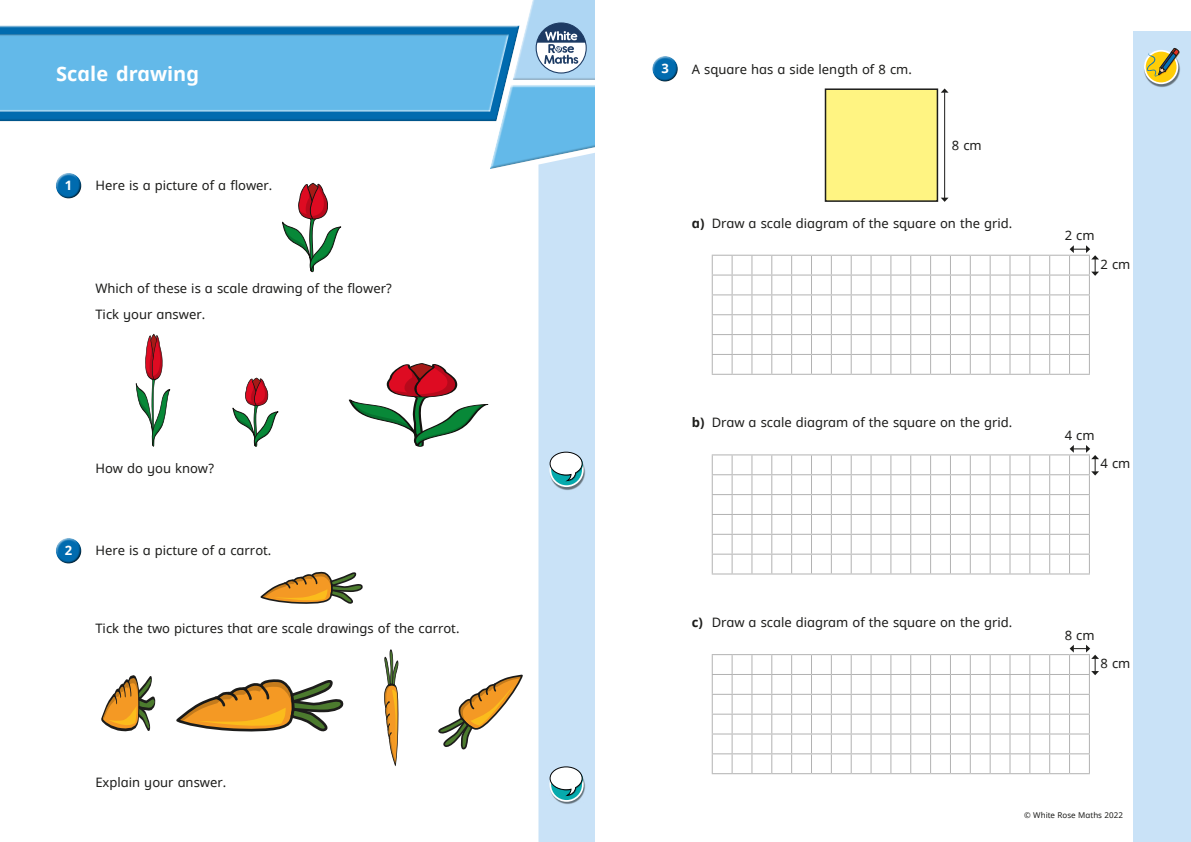
<style>
.page{position:relative;width:1191px;height:842px;background:#fff}
.page>*{position:absolute;margin:0;border:0;box-sizing:border-box;transform-origin:0 0}
.t1{font:20px "White Rose Noto bold";color:#fff}
.t2{font:13px/25.7px "White Rose Noto regular";color:#1d1d1b}
.t3{font:13px "White Rose Noto bold";color:#fff}
.t4{font:8px "White Rose Noto regular";color:#1d1d1b}
.s1{font-family:"White Rose Noto bold"}
</style>
<div class="page">
<div style="left:1133px;top:31px;width:58px;height:811px;background:#c9e2f7"></div>
<svg style="left:0;top:0;width:595px;height:169px"></svg>
<div style="left:538px;top:144px;width:57px;height:698px;background:#c9e2f7"></div>
<div style="left:56px;top:172px;width:26px;height:21px;background:#fff;opacity:.75"></div>
<div style="left:56px;top:177px;width:27px;height:22px;background:#1d1d1b;opacity:.75"></div>
<div style="left:56px;top:537px;width:26px;height:21px;background:#fff;opacity:.75"></div>
<div style="left:56px;top:542px;width:27px;height:22px;background:#1d1d1b;opacity:.75"></div>
<div style="left:652px;top:56px;width:26px;height:20px;background:#fff;opacity:.75"></div>
<div style="left:652px;top:60px;width:27px;height:23px;background:#1d1d1b;opacity:.75"></div>
<div style="left:825px;top:89px;width:112px;height:112px;background:#fff482"></div>
<div style="left:824px;top:88px;width:114px;height:114px;border:2px solid #1d1d1b"></div>
<hr style="left:944px;top:92px;width:1px;height:106px;background:#1d1d1b">
<svg style="left:941px;top:88px;width:7px;height:5px"></svg>
<svg style="left:941px;top:198px;width:7px;height:4px"></svg>
<svg style="left:711px;top:245px;width:388px;height:130px"></svg>
<svg style="left:711px;top:445px;width:388px;height:129px"></svg>
<svg style="left:711px;top:645px;width:388px;height:129px"></svg>
<img style="left:1154px;top:51px;width:26px;height:36px">
<svg style="left:1144px;top:48px;width:35px;height:37px"></svg>
<img style="left:549px;top:768px;width:37px;height:37px">
<svg style="left:550px;top:768px;width:33px;height:33px"></svg>
<div style="left:549px;top:767px;width:34px;height:35px;border:2px solid #fff;border-radius:50%"></div>
<svg style="left:550px;top:767px;width:33px;height:29px"></svg>
<img style="left:549px;top:453px;width:37px;height:37px">
<svg style="left:550px;top:454px;width:33px;height:32px"></svg>
<div style="left:549px;top:453px;width:34px;height:34px;border:2px solid #fff;border-radius:50%"></div>
<svg style="left:550px;top:452px;width:33px;height:29px"></svg>
<svg style="left:282px;top:183px;width:59px;height:89px"></svg>
<svg style="left:232px;top:378px;width:47px;height:69px"></svg>
<svg style="left:348px;top:363px;width:141px;height:84px"></svg>
<svg style="left:136px;top:334px;width:34px;height:113px"></svg>
<svg style="left:260px;top:571px;width:103px;height:33px"></svg>
<svg style="left:176px;top:679px;width:168px;height:53px"></svg>
<svg style="left:101px;top:675px;width:54px;height:57px"></svg>
<svg style="left:438px;top:674px;width:85px;height:76px"></svg>
<svg style="left:384px;top:649px;width:15px;height:118px"></svg>
<h1 class="t1" style="left:56px;top:59px;width:144px">Scale drawing</h1>
<p class="t3" style="left:65px;top:176px;width:9px">1</p>
<p class="t2" style="left:95px;top:172px;width:178px">Here is a picture of a flower.</p>
<p class="t2" style="left:95px;top:275px;width:298px">Which of these is a scale drawing of the flower?<br>Tick your answer.</p>
<p class="t2" style="left:95px;top:455px;width:120px">How do you know?</p>
<p class="t3" style="left:65px;top:541px;width:9px">2</p>
<p class="t2" style="left:95px;top:537px;width:177px">Here is a picture of a carrot.</p>
<p class="t2" style="left:95px;top:614px;width:365px">Tick the two pictures that are scale drawings of the carrot.</p>
<p class="t2" style="left:95px;top:768px;width:132px">Explain your answer.</p>
<p class="t3" style="left:661px;top:59px;width:9px">3</p>
<p class="t2" style="left:692px;top:56px;width:221px">A square has a side length of 8 cm.</p>
<p class="t2" style="left:952px;top:132px;width:31px">8 cm</p>
<p class="t2" style="left:692px;top:210px;width:322px"><span class="s1">a)</span> Draw a scale diagram of the square on the grid.</p>
<p class="t2" style="left:1064px;top:222px;width:31px">2 cm</p>
<p class="t2" style="left:1100px;top:250px;width:31px">2 cm</p>
<p class="t2" style="left:692px;top:409px;width:322px"><span class="s1">b)</span> Draw a scale diagram of the square on the grid.</p>
<p class="t2" style="left:1064px;top:422px;width:31px">4 cm</p>
<p class="t2" style="left:1100px;top:450px;width:31px">4 cm</p>
<p class="t2" style="left:692px;top:609px;width:322px"><span class="s1">c)</span> Draw a scale diagram of the square on the grid.</p>
<p class="t2" style="left:1064px;top:622px;width:31px">8 cm</p>
<p class="t2" style="left:1100px;top:650px;width:31px">8 cm</p>
<p class="t4" style="left:1024px;top:809px;width:100px">© White Rose Maths 2022</p>
</div>
